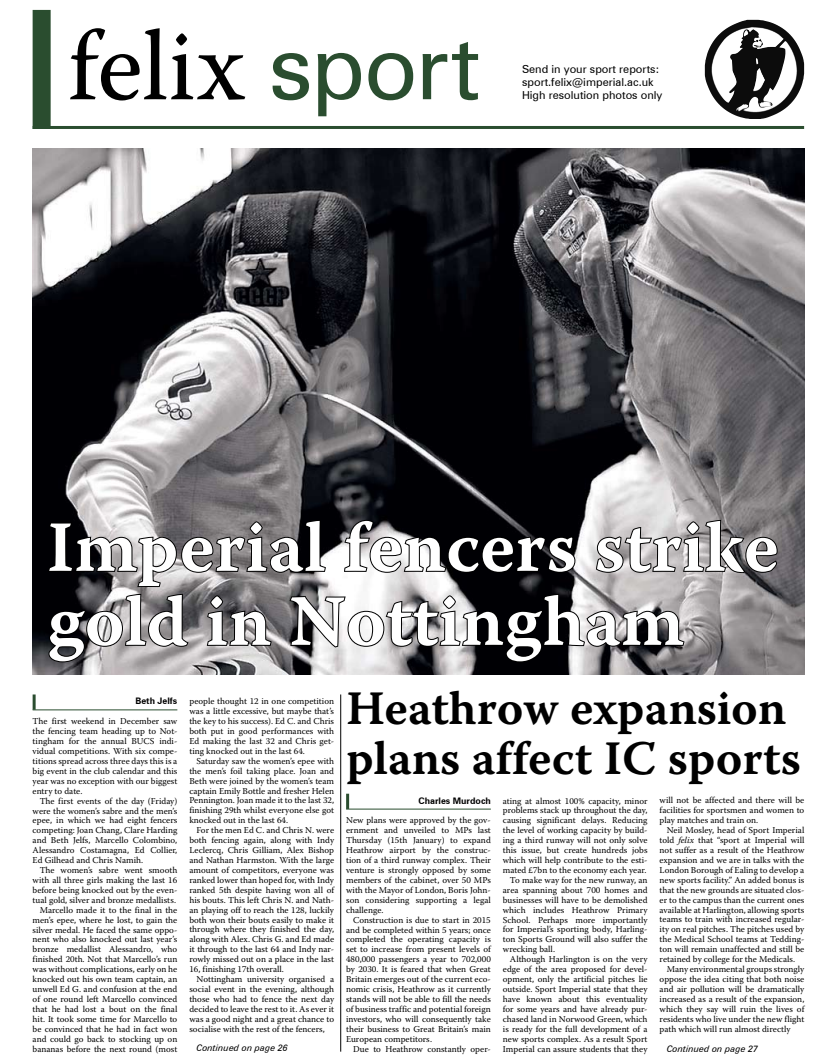
<style>
.page{position:relative;width:837px;height:1063px;background:#fff}
.page>*{position:absolute;margin:0;border:0;box-sizing:border-box;transform-origin:0 0}
.t1{font:100px "Warnock Pro";letter-spacing:-.005em;color:#000}
.t2{font:72px/74px "Warnock Pro Semibold Capt";color:#fff}
.t3{font:48px/50px "Warnock Pro Semibold Capt";letter-spacing:-.005em;color:#000}
.t4{font:11px/13px "Zurich BT";color:#000}
.t5{font:9px/9.9px "Warnock Pro";color:#000;text-align:justify}
.t6{font:italic 9px "Zurich BT";color:#000}
.t7{font:700 9px "Zurich BT";color:#000}
.s1{font-family:"Zurich BT";font-size:90px;color:#2a4d2f}
.s2{font-style:italic}
</style>
<div class="page">
<div style="left:33px;top:10px;width:18px;height:119px;background:#2a4d2f"></div>
<hr style="left:33px;top:126px;width:770px;height:3px;background:#2a4d2f">
<img style="left:705px;top:20px;width:41px;height:41px">
<img style="left:33px;top:149px;width:771px;height:526px">
<hr style="left:33px;top:710px;width:144px;height:1px;background:#2a4d2f">
<hr style="left:33px;top:694px;width:3px;height:16px;background:#2a4d2f">
<hr style="left:346px;top:809px;width:144px;height:1px;background:#2a4d2f">
<hr style="left:346px;top:794px;width:3px;height:15px;background:#2a4d2f">
<svg style="left:46px;top:519px;width:732px;height:144px;background:#706e70"></svg>
<hr style="left:340px;top:694px;width:1px;height:358px;background:#000">
<h1 class="t1" style="left:68px;top:6px;width:413px">felix <span class="s1">sport</span></h1>
<p class="t4" style="left:522px;top:63px;width:142px">Send in your sport reports: sport.felix@imperial.ac.uk<br>High resolution photos only</p>
<h2 class="t2" style="left:47px;top:509px;width:733px">Imperial fencers strike gold in Nottingham</h2>
<p class="t7" style="left:135px;top:696px;width:43px">Beth Jelfs</p>
<p class="t5" style="left:33px;top:716px;width:146px">The first weekend in December saw the fencing team heading up to Not&shy;tingham for the annual BUCS indi&shy;vidual competitions. With six compe&shy;titions spread across three days this is a big event in the club calendar and this year was no exception with our biggest entry to date.</p>
<p class="t5" style="left:33px;top:796px;width:146px;text-indent:7px">The first events of the day (Friday) were the women’s sabre and the men’s epee, in which we had eight fencers competing: Joan Chang, Clare Harding and Beth Jelfs, Marcello Colombino, Alessandro Costamagna, Ed Collier, Ed Gilhead and Chris Namih.</p>
<p class="t5" style="left:33px;top:865px;width:146px;text-align:right">The women’s sabre went smooth with all three girls making the last 16 before being knocked out by the even&shy;tual gold, silver and bronze medallists.<br>Marcello made it to the final in the men’s epee, where he lost, to gain the silver medal. He faced the same oppo&shy;nent who also knocked out last year’s bronze medallist Alessandro, who finished 20th. Not that Marcello’s run was without complications, early on he knocked out his own team captain, an unwell Ed G. and confusion at the end of one round left Marcello convinced that he had lost a bout on the final hit. It took some time for Marcello to be convinced that he had in fact won and could go back to stocking up on bananas before the next round (most</p>
<p class="t5" style="left:189px;top:696px;width:146px">people thought 12 in one competition was a little excessive, but maybe that’s the key to his success). Ed C. and Chris both put in good performances with Ed making the last 32 and Chris get&shy;ting knocked out in the last 64.</p>
<p class="t5" style="left:189px;top:756px;width:146px;text-indent:7px">Saturday saw the women’s epee with the men’s foil taking place. Joan and Beth were joined by the women’s team captain Emily Bottle and fresher Helen Pennington. Joan made it to the last 32, finishing 29th whilst everyone else got knocked out in the last 64.</p>
<p class="t5" style="left:189px;top:825px;width:146px;text-indent:7px">For the men Ed C. and Chris N. were both fencing again, along with Indy Leclercq, Chris Gilliam, Alex Bishop and Nathan Harmston. With the large amount of competitors, everyone was ranked lower than hoped for, with Indy ranked 5th despite having won all of his bouts. This left Chris N. and Nath&shy;an playing off to reach the 128, luckily both won their bouts easily to make it through where they finished the day, along with Alex. Chris G. and Ed made it through to the last 64 and Indy nar&shy;rowly missed out on a place in the last 16, finishing 17th overall.</p>
<p class="t5" style="left:189px;top:974px;width:146px;text-indent:7px">Nottingham university organised a social event in the evening, although those who had to fence the next day decided to leave the rest to it. As ever it was a good night and a great chance to socialise with the rest of the fencers,</p>
<p class="t6" style="left:196px;top:1043px;width:93px">Continued on page 26</p>
<h3 class="t3" style="left:346px;top:682px;width:456px">Heathrow expansion plans affect IC sports</h3>
<p class="t5" style="left:346px;top:815px;width:146px">New plans were approved by the gov&shy;ernment and unveiled to MPs last Thursday (15th January) to expand Heathrow airport by the construc&shy;tion of a third runway complex. Their venture is strongly opposed by some members of the cabinet, over 50 MPs with the Mayor of London, Boris John&shy;son considering supporting a legal challenge.</p>
<p class="t5" style="left:346px;top:915px;width:146px;text-indent:7px">Construction is due to start in 2015 and be completed within 5 years; once completed the operating capacity is set to increase from present levels of 480,000 passengers a year to 702,000 by 2030. It is feared that when Great Britain emerges out of the current eco&shy;nomic crisis, Heathrow as it currently stands will not be able to fill the needs of business traffic and potential foreign investors, who will consequently take their business to Great Britain’s main European competitors.</p>
<p class="t5" style="left:353px;top:1044px;width:139px">Due to Heathrow constantly oper-</p>
<p class="t7" style="left:418px;top:795px;width:74px">Charles Murdoch</p>
<p class="t5" style="left:659px;top:795px;width:146px">will not be affected and there will be facilities for sportsmen and women to play matches and train on.</p>
<p class="t5" style="left:659px;top:825px;width:146px;text-indent:7px">Neil Mosley, head of Sport Imperial told <span class="s2">felix</span> that “sport at Imperial will not suffer as a result of the Heathrow expansion and we are in talks with the London Borough of Ealing to develop a new sports facility.” An added bonus is that the new grounds are situated clos&shy;er to the campus than the current ones available at Harlington, allowing sports teams to train with increased regular&shy;ity on real pitches. The pitches used by the Medical School teams at Tedding&shy;ton will remain unaffected and still be retained by college for the Medicals.</p>
<p class="t5" style="left:659px;top:964px;width:146px;text-indent:7px">Many environmental groups strongly oppose the idea citing that both noise and air pollution will be dramatically increased as a result of the expansion, which they say will ruin the lives of residents who live under the new flight path which will run almost directly</p>
<p class="t5" style="left:502px;top:795px;width:146px">ating at almost 100% capacity, minor</p>
<p class="t5" style="left:502px;top:805px;width:146px">problems stack up throughout the day,</p>
<p class="t5" style="left:502px;top:815px;width:146px">causing significant delays. Reducing</p>
<p class="t5" style="left:502px;top:825px;width:146px">the level of working capacity by build-</p>
<p class="t5" style="left:502px;top:835px;width:146px">ing a third runway will not only solve</p>
<p class="t5" style="left:502px;top:845px;width:146px">this issue, but create hundreds jobs</p>
<p class="t5" style="left:502px;top:855px;width:146px">which will help contribute to the esti-</p>
<p class="t5" style="left:502px;top:865px;width:145px">mated £7bn to the economy each year.</p>
<p class="t5" style="left:509px;top:875px;width:139px">To make way for the new runway, an</p>
<p class="t5" style="left:502px;top:885px;width:146px">area spanning about 700 homes and</p>
<p class="t5" style="left:502px;top:895px;width:146px">businesses will have to be demolished</p>
<p class="t5" style="left:502px;top:905px;width:146px">which includes Heathrow Primary</p>
<p class="t5" style="left:502px;top:915px;width:146px">School. Perhaps more importantly</p>
<p class="t5" style="left:502px;top:924px;width:146px">for Imperial’s sporting body, Harling-</p>
<p class="t5" style="left:502px;top:934px;width:146px">ton Sports Ground will also suffer the</p>
<p class="t5" style="left:502px;top:944px;width:54px">wrecking ball.</p>
<p class="t5" style="left:509px;top:954px;width:139px">Although Harlington is on the very</p>
<p class="t5" style="left:502px;top:964px;width:146px">edge of the area proposed for devel-</p>
<p class="t5" style="left:502px;top:974px;width:146px">opment, only the artificial pitches lie</p>
<p class="t5" style="left:502px;top:984px;width:146px">outside. Sport Imperial state that they</p>
<p class="t5" style="left:502px;top:994px;width:146px">have known about this eventuality</p>
<p class="t5" style="left:502px;top:1004px;width:146px">for some years and have already pur-</p>
<p class="t5" style="left:502px;top:1014px;width:146px">chased land in Norwood Green, which</p>
<p class="t5" style="left:502px;top:1024px;width:146px">is ready for the full development of a</p>
<p class="t5" style="left:502px;top:1034px;width:146px">new sports complex. As a result Sport</p>
<p class="t5" style="left:502px;top:1043px;width:146px">Imperial can assure students that they</p>
<p class="t6" style="left:666px;top:1043px;width:93px">Continued on page 27</p>
</div>
